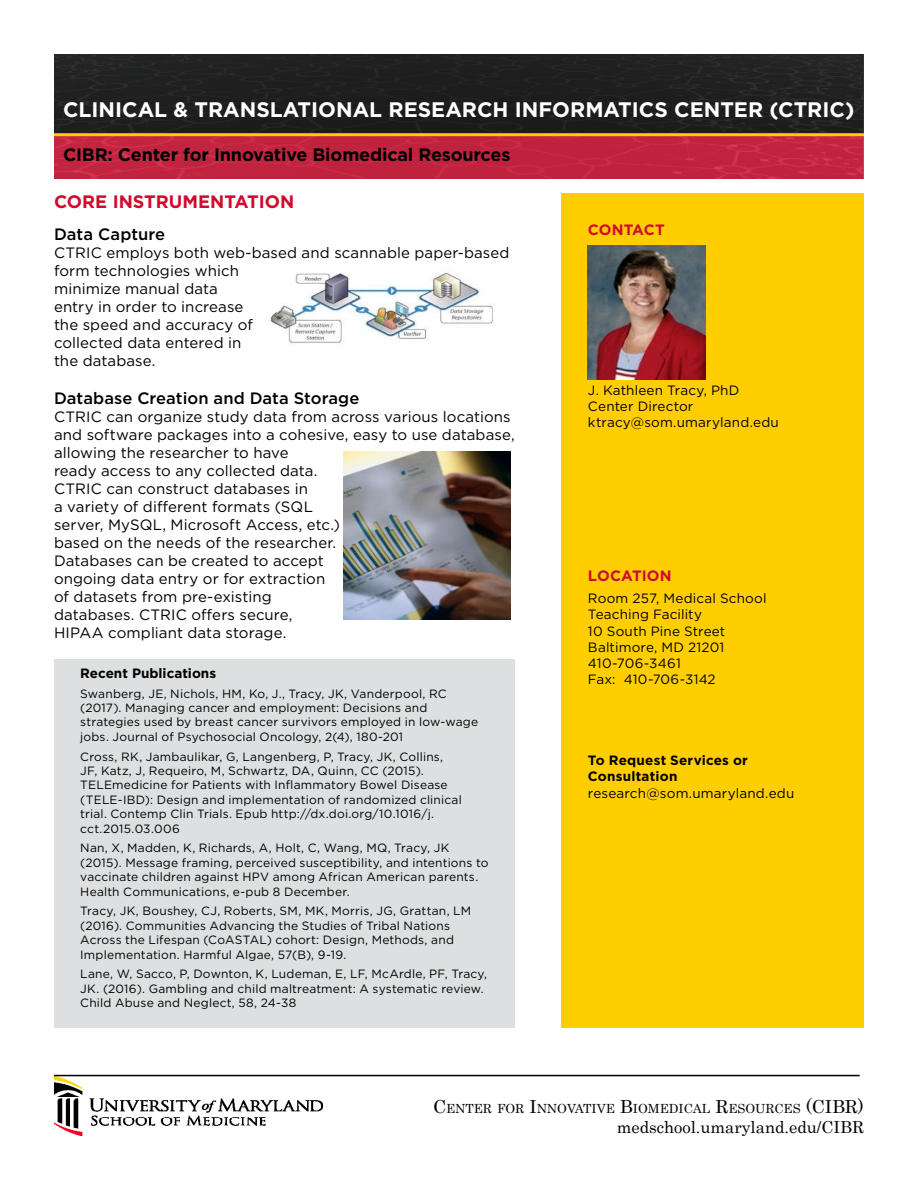
<style>
.page{position:relative;width:918px;height:1188px;background:#fff}
.page>*{position:absolute;margin:0;border:0;box-sizing:border-box;transform-origin:0 0}
.t1{font:700 21px "Gotham";color:#fff}
.t2{font:700 18px "Gotham";letter-spacing:-.01em;color:#000}
.t3{font:700 18px "Gotham";color:#d00a2c}
.t4{font:500 16.5px "Gotham";color:#000}
.t5{font:16.5px "Century";color:#000}
.t6{font:15px/18px "Gotham";letter-spacing:.005em;color:#000}
.t7{font:700 15px "Gotham";letter-spacing:-.01em;color:#d00a2c}
.t8{font:13.5px/16.2px "Gotham";letter-spacing:.01em;color:#000}
.t9{font:700 13.5px/16.2px "Gotham";letter-spacing:.005em;color:#000}
.t10{font:12.6px "Century";color:#000}
.t11{font:12px/14.4px "Gotham";letter-spacing:.015em;color:#000}
.s1{font-size:18px}
.s2{font-style:inherit}
</style>
<div class="page">
<div style="left:562px;top:193px;width:302px;height:835px;background:#ffce00"></div>
<img style="left:54px;top:1076px;width:269px;height:60px">
<hr style="left:54px;top:1075px;width:806px;height:1px;background:#000">
<div style="left:54px;top:54px;width:810px;height:80px;background:#1f1f20"></div>
<div style="left:54px;top:134px;width:810px;height:44px;background:#c1233f"></div>
<hr style="left:54px;top:133px;width:810px;height:3px;background:#ffce00">
<img style="left:588px;top:245px;width:117px;height:134px">
<div style="left:54px;top:659px;width:461px;height:369px;background:#dedfe0"></div>
<img style="left:270px;top:272px;width:223px;height:72px">
<img style="left:343px;top:451px;width:167px;height:169px">
<h1 class="t1" style="left:63px;top:96px;width:262px">CLINI CAL &amp; TRANSLATION</h1>
<h1 class="t1" style="left:353px;top:96px;width:503px">AL RESEARCH IN FORMATICS CENTER (CTRIC)</h1>
<h2 class="t2" style="left:63px;top:143px;width:449px">CI BR: Center for I nnovative Biomedical Resources</h2>
<h2 class="t3" style="left:54px;top:189px;width:217px">CORE INSTRUMENTATION</h2>
<h3 class="t4" style="left:54px;top:223px;width:113px">Data Capture</h3>
<p class="t6" style="left:54px;top:243px;width:457px">CTRIC employs both web-based and scannable paper-based form technologies which<br>minimize manual data<br>entry in order to increase<br>the speed and accuracy of<br>collected data entered in<br>the database.</p>
<h3 class="t4" style="left:54px;top:387px;width:307px">Database Creation and Data Storage</h3>
<p class="t6" style="left:54px;top:407px;width:462px">CTRIC can organize study data from across various locations and software packages into a cohesive, easy to use database, allowing the researcher to have<br>ready access to any collected data.<br>CTRIC can construct databases in<br>a variety of different formats (SQL<br>server, MySQL, Microsoft Access, etc.)<br>based on the needs of the researcher.<br>Databases can be created to accept<br>ongoing data entry or for extraction<br>of datasets from pre-existing<br>databases. CTRIC offers secure,<br>HIPAA compliant data storage.</p>
<p class="t9" style="left:80px;top:665px;width:137px">Recent Publications</p>
<p class="t11" style="left:80px;top:686px;width:399px">Swanberg, JE, Nichols, HM, Ko, J., Tracy, JK, Vanderpool, RC (2017). Managing cancer and employment: Decisions and strategies used by breast cancer survivors employed in low-wage jobs. Journal of Psychosocial Oncology, 2(4), 180-201</p>
<p class="t11" style="left:80px;top:749px;width:383px">Cross, RK, Jambaulikar, G, Langenberg, P, Tracy, JK, Collins, JF, Katz, J, Requeiro, M, Schwartz, DA, Quinn, CC (2015).<br>TELEmedicine for Patients with Inflammatory Bowel Disease (TELE-IBD): Design and implementation of randomized clinical trial. Contemp Clin Trials. Epub http://dx.doi.org/10.1016/j. cct.2015.03.006</p>
<p class="t11" style="left:80px;top:841px;width:410px">Nan, X, Madden, K, Richards, A, Holt, C, Wang, MQ, Tracy, JK (2015). Message framing, perceived susceptibility, and intentions to vaccinate children against HPV among African American parents.<br>Health Communications, e-pub 8 December.</p>
<p class="t11" style="left:80px;top:904px;width:393px">Tracy, JK, Boushey, CJ, Roberts, SM, MK, Morris, JG, Grattan, LM (2016). Communities Advancing the Studies of Tribal Nations Across the Lifespan (CoASTAL) cohort: Design, Methods, and Implementation. Harmful Algae, 57(B), 9-19.</p>
<p class="t11" style="left:80px;top:967px;width:408px">Lane, W, Sacco, P, Downton, K, Ludeman, E, LF, McArdle, PF, Tracy,<br>JK. (2016). Gambling and child maltreatment: A systematic review.<br>Child Abuse and Neglect, 58, 24-38</p>
<p class="t7" style="left:588px;top:219px;width:78px">CON TACT</p>
<p class="t8" style="left:588px;top:382px;width:192px">J. Kathleen Tracy, PhD<br>Center Director ktracy@som.umaryland.edu</p>
<p class="t7" style="left:588px;top:566px;width:64px">LOCATION</p>
<p class="t8" style="left:588px;top:590px;width:180px">Room 257, Medical School<br>Teaching Facility<br>10 South Pine Street<br>Baltimore, MD 21201<br>410-706-3461<br>Fax: 410-706-3142</p>
<p class="t9" style="left:588px;top:752px;width:161px">To Request Services or<br>Consultation</p>
<p class="t8" style="left:588px;top:784px;width:208px">research@som.umaryland.edu</p>
<p class="t10" style="left:433px;top:1098px;width:432px"><span class="s1">C</span>ENTER FOR <span class="s1">I</span>NNOVATIVE <span class="s1">B</span>IOMEDICAL <span class="s1">R</span>ESOURCES <span class="s1">(CIBR)</span></p>
<h3 class="t5" style="left:617px;top:1113px;width:249px">medschool.umaryland.edu<span class="s2">/</span>CIBR</h3>
</div>
